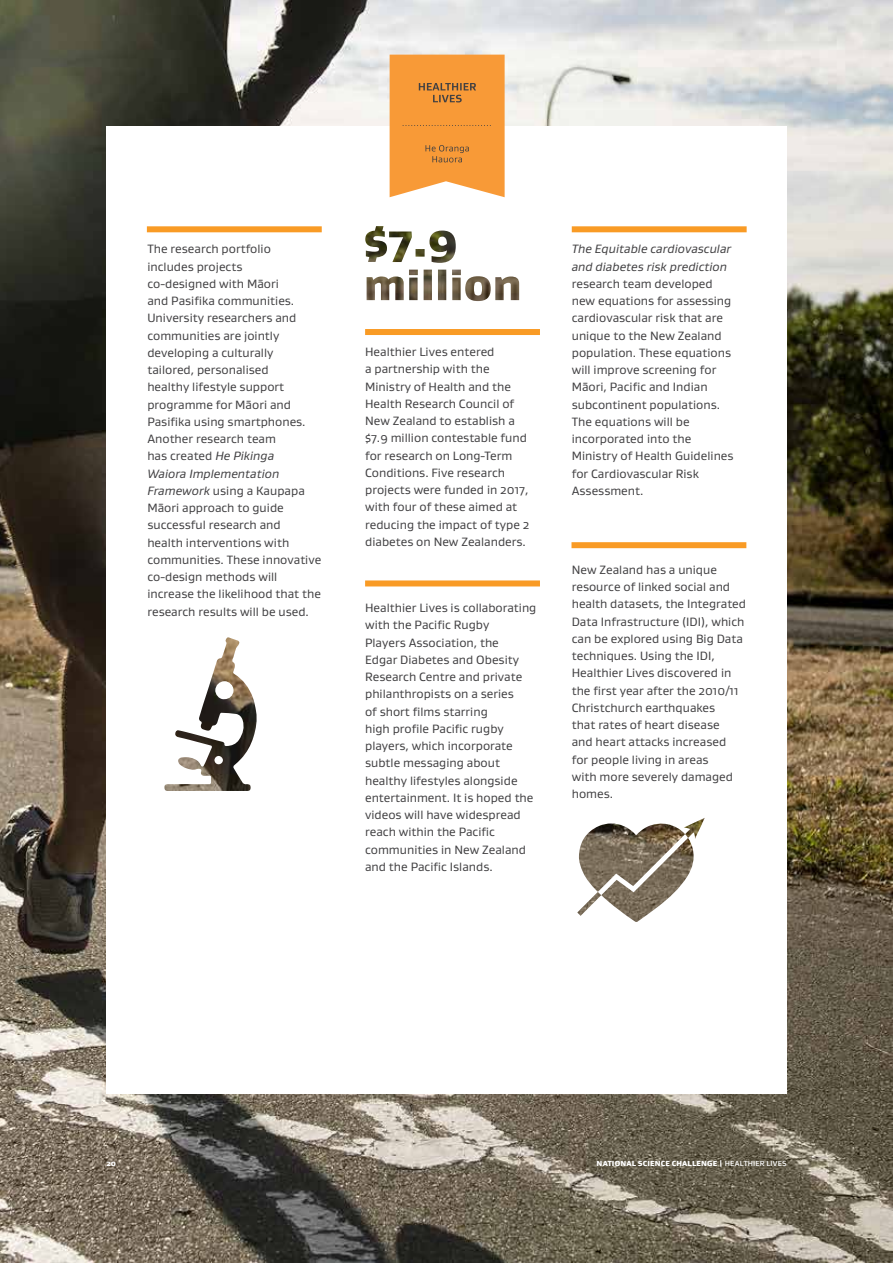
<style>
.page{position:relative;width:893px;height:1263px;background:#fff}
.page>*{position:absolute;margin:0;border:0;box-sizing:border-box;transform-origin:0 0}
.t1{font:12.3px/17.2px "Gustan";color:#414042}
.t2{font:italic 12.3px/17.2px "Gustan";color:#414042}
.t3{font:900 7.5px "Gustan";letter-spacing:.02em;color:#fff}
.s1{font-style:italic}
.s2{font-weight:500}
</style>
<div class="page">
<img style="left:0;top:0;width:893px;height:1263px">
<div style="left:106px;top:126px;width:681px;height:967px;background:#fff"></div>
<svg style="left:390px;top:55px;width:115px;height:142px;background:#f39d42"></svg>
<div style="left:147px;top:226px;width:175px;height:6px;background:#f99b25"></div>
<div style="left:365px;top:329px;width:175px;height:6px;background:#f99b25"></div>
<div style="left:572px;top:226px;width:175px;height:6px;background:#f99b25"></div>
<div style="left:571px;top:542px;width:175px;height:6px;background:#f99b25"></div>
<div style="left:365px;top:580px;width:175px;height:6px;background:#f99b25"></div>
<img style="left:365px;top:226px;width:154px;height:75px">
<img style="left:164px;top:637px;width:531px;height:285px">
<p class="t1" style="left:147px;top:240px;width:175px">The research portfolio<br>includes projects<br>co-designed with Māori<br>and Pasifika communities.<br>University researchers and communities are jointly developing a culturally tailored, personalised<br>healthy lifestyle support programme for Māori and<br>Pasifika using smartphones.<br>Another research team<br>has created <span class="s1">He Pikinga<br>Waiora Implementation<br>Framework</span> using a Kaupapa<br>Māori approach to guide successful research and<br>health interventions with communities. These innovative co-design methods will increase the likelihood that the research results will be used.</p>
<p class="t1" style="left:365px;top:343px;width:166px">Healthier Lives entered<br>a partnership with the<br>Ministry of Health and the<br>Health Research Council of<br>New Zealand to establish a $7.9 million contestable fund for research on Long-Term<br>Conditions. Five research projects were funded in 2017, with four of these aimed at reducing the impact of type 2 diabetes on New Zealanders.</p>
<p class="t1" style="left:365px;top:599px;width:173px">Healthier Lives is collaborating with the Pacific Rugby<br>Players Association, the<br>Edgar Diabetes and Obesity<br>Research Centre and private philanthropists on a series<br>of short films starring<br>high profile Pacific rugby players, which incorporate subtle messaging about healthy lifestyles alongside entertainment. It is hoped the videos will have widespread reach within the Pacific communities in New Zealand and the Pacific Islands.</p>
<p class="t2" style="left:572px;top:240px;width:161px">The Equitable cardiovascular and diabetes risk prediction</p>
<p class="t1" style="left:572px;top:275px;width:163px">research team developed new equations for assessing cardiovascular risk that are unique to the New Zealand population. These equations will improve screening for<br>Māori, Pacific and Indian subcontinent populations.<br>The equations will be incorporated into the<br>Ministry of Health Guidelines for Cardiovascular Risk<br>Assessment.</p>
<p class="t1" style="left:572px;top:561px;width:176px">New Zealand has a unique resource of linked social and health datasets, the Integrated<br>Data Infrastructure (IDI), which can be explored using Big Data techniques. Using the IDI,<br>Healthier Lives discovered in the first year after the 2010/11<br>Christchurch earthquakes<br>that rates of heart disease<br>and heart attacks increased<br>for people living in areas<br>with more severely damaged homes.</p>
<p class="t3" style="left:106px;top:1159px;width:11px">20</p>
<p class="t3" style="left:597px;top:1159px;width:192px">NATIONAL SCIENCE CHALLENGE | <span class="s2">HEALTHIER LIVES</span></p>
</div>
